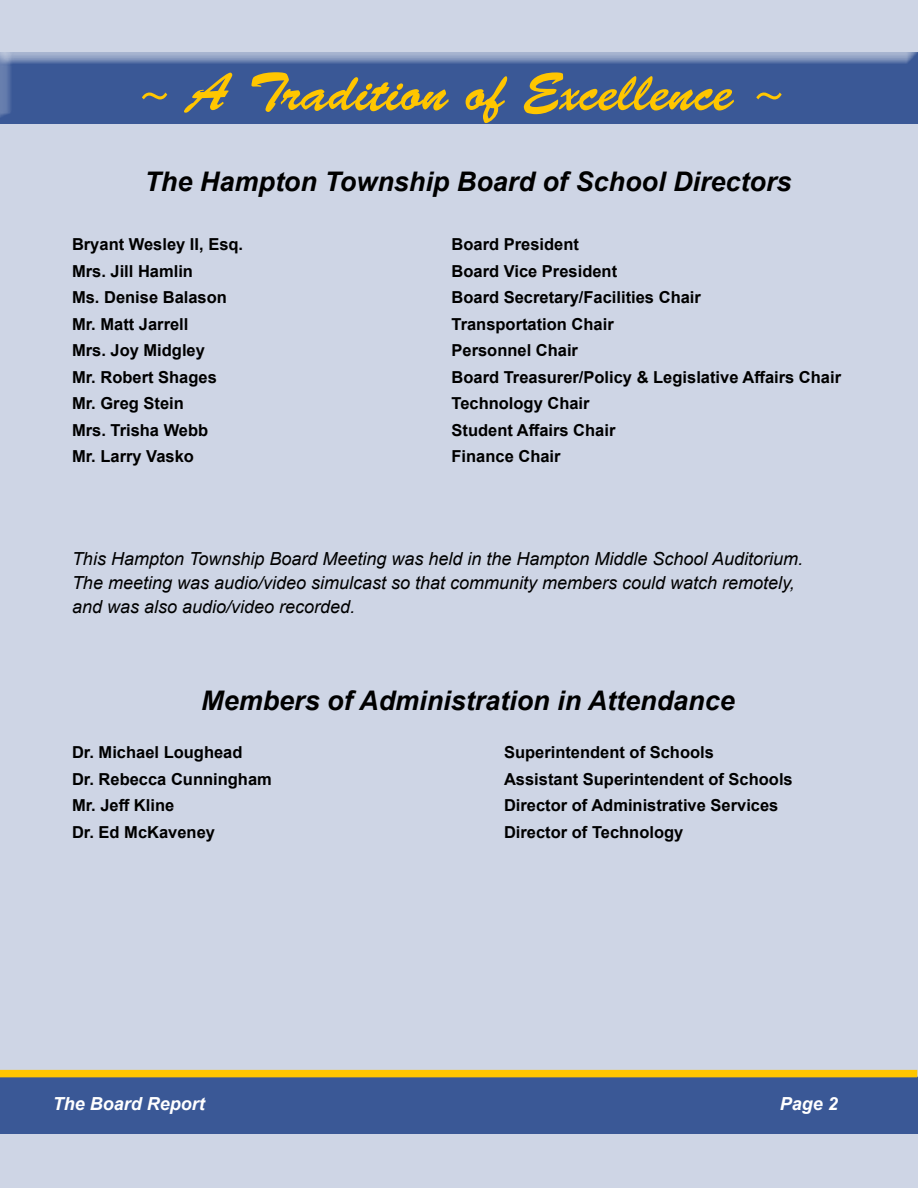
<style>
.page{position:relative;width:918px;height:1188px;background:#ced5e5}
.page>*{position:absolute;margin:0;border:0;box-sizing:border-box;transform-origin:0 0}
.t1{font:54px "Brush Script Std";color:#ffc600}
.t2{font:italic 700 27px "Arial";color:#000}
.t3{font:italic 18px/24px "Arial";color:#000}
.t4{font:italic 700 18px "Arial";color:#fff}
.t5{font:700 16.5px "Arial";color:#000}
</style>
<div class="page">
<div style="left:0;top:51px;width:918px;height:70px;background:#a8b5d0"></div>
<div style="left:0;top:53px;width:918px;height:73px;background:#fff;opacity:.75"></div>
<div style="left:1px;top:1077px;width:916px;height:56px;background:#3a5896"></div>
<div style="left:0;top:1077px;width:918px;height:57px;border:2px solid #3a5896"></div>
<div style="left:0;top:1070px;width:917px;height:7px;background:#ffc600"></div>
<h1 class="t1" style="left:137px;top:62px;width:648px">~ A Tradition of Excellence ~</h1>
<h2 class="t2" style="left:144px;top:164px;width:649px">The Hampton Township Board of School Directors</h2>
<p class="t5" style="left:72px;top:233px;width:173px">Bryant Wesley II, Esq.</p>
<p class="t5" style="left:452px;top:233px;width:129px">Board President</p>
<p class="t5" style="left:72px;top:259px;width:123px">Mrs. Jill Hamlin</p>
<p class="t5" style="left:452px;top:259px;width:167px">Board Vice President</p>
<p class="t5" style="left:72px;top:286px;width:156px">Ms. Denise Balason</p>
<p class="t5" style="left:452px;top:286px;width:251px">Board Secretary/Facilities Chair</p>
<p class="t5" style="left:72px;top:312px;width:118px">Mr. Matt Jarrell</p>
<p class="t5" style="left:452px;top:312px;width:164px">Transportation Chair</p>
<p class="t5" style="left:72px;top:339px;width:134px">Mrs. Joy Midgley</p>
<p class="t5" style="left:452px;top:339px;width:128px">Personnel Chair</p>
<p class="t5" style="left:72px;top:365px;width:146px">Mr. Robert Shages</p>
<p class="t5" style="left:452px;top:365px;width:391px">Board Treasurer/Policy &amp; Legislative Affairs Chair</p>
<p class="t5" style="left:72px;top:392px;width:113px">Mr. Greg Stein</p>
<p class="t5" style="left:452px;top:392px;width:140px">Technology Chair</p>
<p class="t5" style="left:72px;top:418px;width:138px">Mrs. Trisha Webb</p>
<p class="t5" style="left:452px;top:418px;width:166px">Student Affairs Chair</p>
<p class="t5" style="left:72px;top:445px;width:123px">Mr. Larry Vasko</p>
<p class="t5" style="left:452px;top:445px;width:111px">Finance Chair</p>
<p class="t3" style="left:72px;top:547px;width:733px">This Hampton Township Board Meeting was held in the Hampton Middle School Auditorium.<br>The meeting was audio/video simulcast so that community members could watch remotely, and was also audio/video recorded.</p>
<h2 class="t2" style="left:201px;top:682px;width:535px">Members of Administration in Attendance</h2>
<p class="t5" style="left:72px;top:741px;width:172px">Dr. Michael Loughead</p>
<p class="t5" style="left:504px;top:741px;width:211px">Superintendent of Schools</p>
<p class="t5" style="left:72px;top:767px;width:201px">Dr. Rebecca Cunningham</p>
<p class="t5" style="left:504px;top:767px;width:290px">Assistant Superintendent of Schools</p>
<p class="t5" style="left:72px;top:794px;width:104px">Mr. Jeff Kline</p>
<p class="t5" style="left:504px;top:794px;width:276px">Director of Administrative Services</p>
<p class="t5" style="left:72px;top:820px;width:145px">Dr. Ed McKaveney</p>
<p class="t5" style="left:504px;top:820px;width:181px">Director of Technology</p>
<p class="t4" style="left:53px;top:1092px;width:154px">The Board Report</p>
<p class="t4" style="left:780px;top:1092px;width:60px">Page 2</p>
</div>
